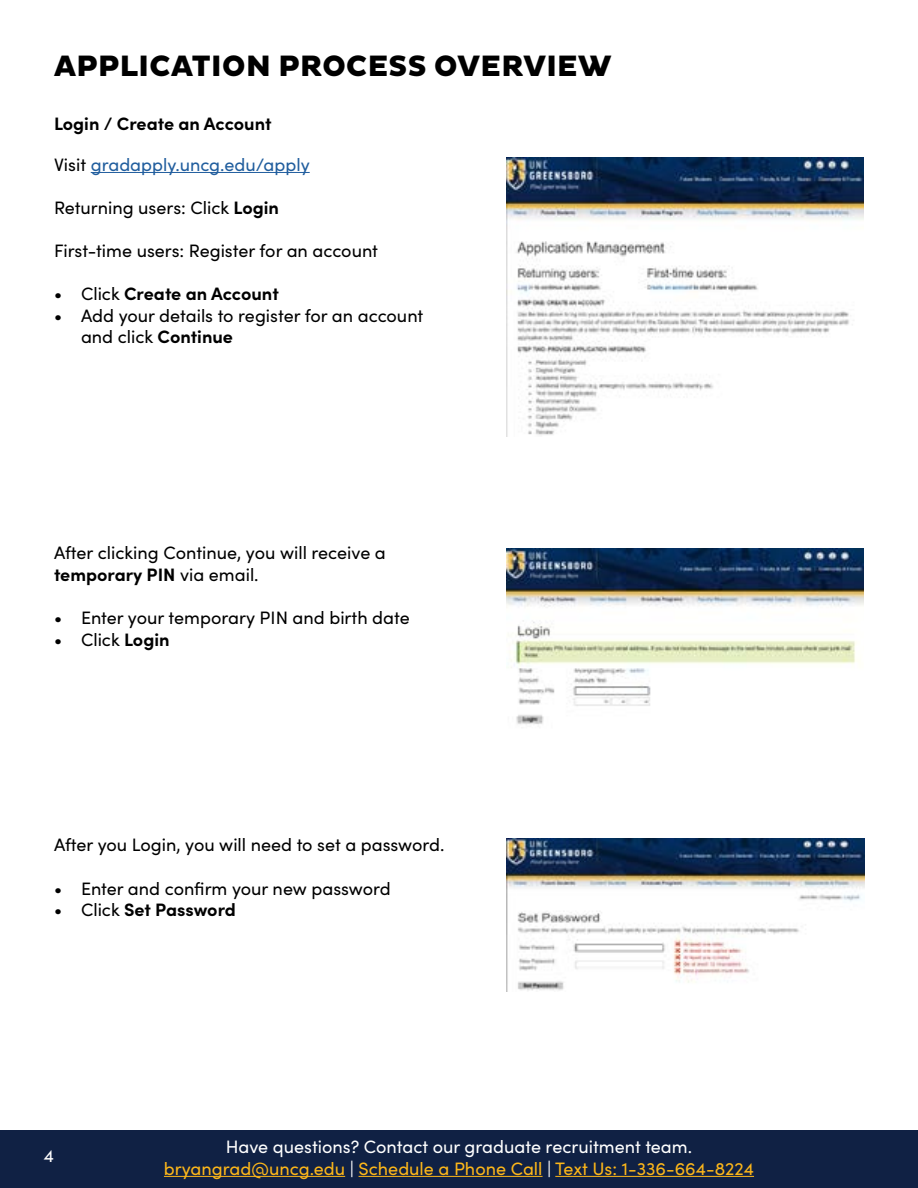
<style>
.page{position:relative;width:918px;height:1188px;background:#fff}
.page>*{position:absolute;margin:0;border:0;box-sizing:border-box;transform-origin:0 0}
.t1{font:800 30px "Pluto Sans";letter-spacing:.015em;color:#000}
.t2{font:18px/21.6px "Sofia Pro";color:#000}
.t3{font:18px/21.6px "Sofia Pro";color:#fdb71a;text-align:center}
.t4{font:700 18px "Sofia Pro";letter-spacing:-.005em;color:#000}
.t5{font:18px "Sofia Pro";color:#215e9e}
.t6{font:18px "Sofia Pro";color:#fff}
.s1{color:#000}
.s2{font-weight:700}
.s3{font-weight:400}
.s4{color:#fff}
</style>
<div class="page">
<div style="left:0;top:1130px;width:918px;height:58px;background:#102144"></div>
<hr style="left:91px;top:172px;width:219px;height:1px;background:#215e9e">
<hr style="left:164px;top:1176px;width:181px;height:1px;background:#fdb71a">
<hr style="left:359px;top:1176px;width:184px;height:1px;background:#fdb71a">
<hr style="left:555px;top:1176px;width:199px;height:1px;background:#fdb71a">
<img style="left:507px;top:158px;width:357px;height:278px">
<img style="left:507px;top:549px;width:357px;height:176px">
<img style="left:507px;top:838px;width:357px;height:153px">
<h1 class="t1" style="left:54px;top:49px;width:559px">APPLICATION PROCESS OVERVIEW</h1>
<p class="t4" style="left:54px;top:109px;width:219px">Login / Create an Account</p>
<p class="t5" style="left:54px;top:151px;width:257px"><span class="s1">Visit</span> gradapply.uncg.edu/apply</p>
<p class="t2" style="left:54px;top:196px;width:227px">Returning users: Click <span class="s2">Login</span></p>
<p class="t2" style="left:54px;top:239px;width:326px">First-time users: Register for an account</p>
<p class="t4" style="left:54px;top:280px;width:226px"><span class="s3">• Click</span> Create an Account</p>
<p class="t2" style="left:81px;top:304px;width:344px;text-indent:-27px">• Add your details to register for an account and click <span class="s2">Continue</span></p>
<p class="t2" style="left:54px;top:541px;width:333px">After clicking Continue, you will receive a <span class="s2">temporary PIN</span> via email.</p>
<p class="t2" style="left:54px;top:606px;width:357px">• Enter your temporary PIN and birth date</p>
<p class="t2" style="left:54px;top:628px;width:117px">• Click <span class="s2">Login</span></p>
<p class="t2" style="left:54px;top:833px;width:392px">After you Login, you will need to set a password.</p>
<p class="t2" style="left:54px;top:877px;width:338px">• Enter and confirm your new password</p>
<p class="t4" style="left:54px;top:896px;width:183px"><span class="s3">• Click</span> Set Password</p>
<p class="t6" style="left:44px;top:1143px;width:12px">4</p>
<p class="t3" style="left:164px;top:1135px;width:592px"><span class="s4">Have questions? Contact our graduate recruitment team. </span>bryangrad@uncg.edu <span class="s4">|</span> Schedule a Phone Call <span class="s4">|</span> Text Us: 1-336-664-8224</p>
</div>
